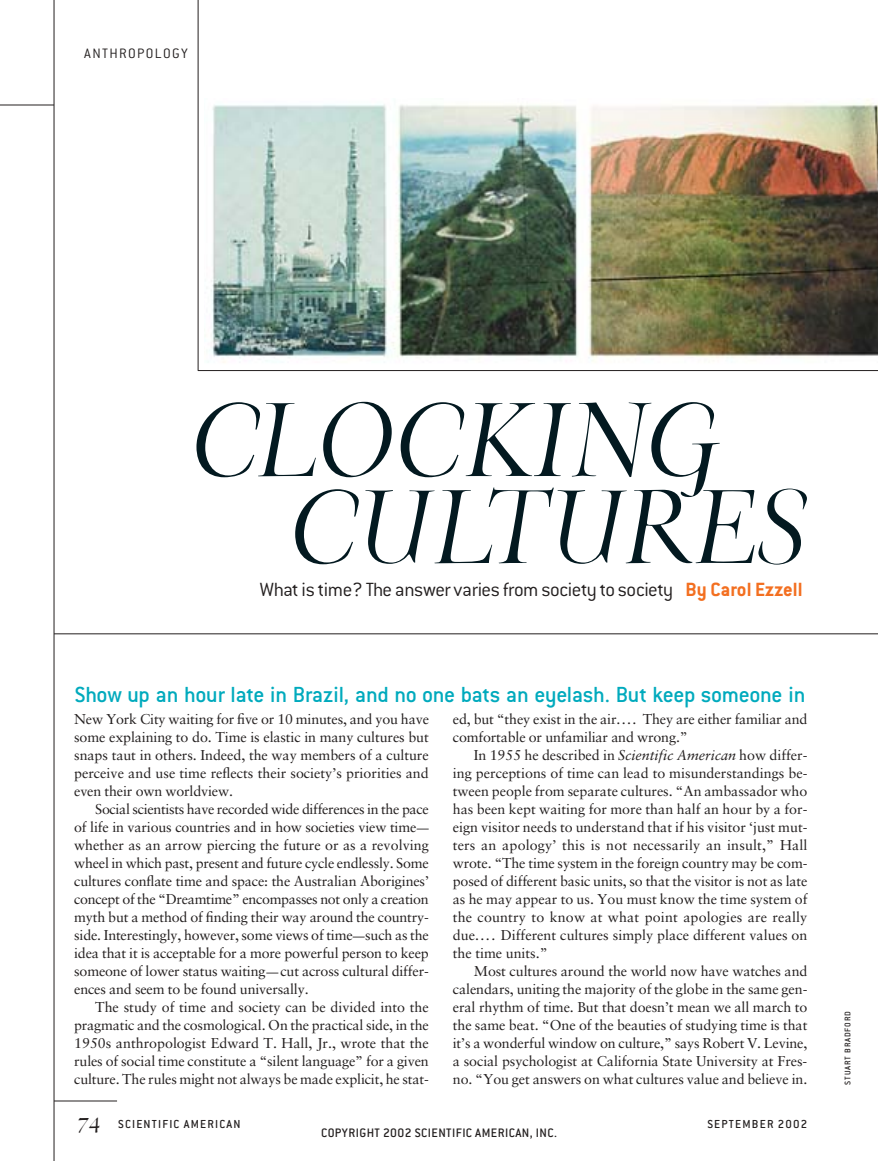
<style>
.page{position:relative;width:878px;height:1161px;background:#fff}
.page>*{position:absolute;margin:0;border:0;box-sizing:border-box;transform-origin:0 0}
.t1{font:italic 108px/87px "Eldorado Display";letter-spacing:-.025em;color:#031920}
.t2{font:500 24px "Conduit ITC";letter-spacing:-.015em;color:#00aabd}
.t3{font:300 21px "Conduit ITC";letter-spacing:-.02em;color:#231f1f}
.t4{font:300 15px "Conduit ITC";letter-spacing:.09em;color:#231f1f}
.t5{font:14.25px/18px "Sabon";letter-spacing:-.01em;color:#231f1f;text-align:justify}
.t6{font:500 13.5px "Conduit ITC";letter-spacing:.03em;color:#231f1f}
.t7{font:500 12.75px "Conduit ITC";letter-spacing:.09em;color:#231f1f}
.t8{font:500 9px "Conduit ITC";letter-spacing:.09em;color:#231f1f}
.s1{font-weight:700;color:#f36f20}
.s2{font-size:12px}
.s3{font-style:italic}
.s4{font-family:"Eldorado Display";font-weight:400;font-size:24px}
</style>
<div class="page">
<hr style="left:54px;top:0;width:1px;height:1161px;background:#231f1f">
<hr style="left:54px;top:1101px;width:63px;height:1px;background:#231f1f">
<hr style="left:0;top:105px;width:54px;height:1px;background:#231f1f">
<hr style="left:198px;top:0;width:1px;height:371px;background:#231f1f">
<img style="left:208px;top:99px;width:670px;height:264px">
<hr style="left:54px;top:633px;width:824px;height:1px;background:#231f1f">
<hr style="left:198px;top:370px;width:680px;height:1px;background:#231f1f">
<p class="t4" style="left:84px;top:48px;width:105px">ANTHROPOLOGY</p>
<h1 class="t1" style="left:290px;top:407px;width:520px;text-indent:-99px">CLOCKING<br>CULTURES</h1>
<h3 class="t3" style="left:260px;top:582px;width:544px">What is time? The answer varies from society to society <span class="s1">By Carol Ezzell</span></h3>
<h2 class="t2" style="left:75px;top:686px;width:732px">Show up an hour late in Brazil, and no one bats an eyelash. But keep someone in</h2>
<p class="t5" style="left:74px;top:711px;width:356px">New York City waiting for five or 10 minutes, and you have some explaining to do. Time is elastic in many cultures but snaps taut in others. Indeed, the way members of a culture perceive and use time reflects their society’s priorities and even their own worldview.</p>
<p class="t5" style="left:74px;top:801px;width:356px;text-indent:21px">Social scientists have recorded wide differences in the pace of life in various countries and in how societies view time<span class="s2">— </span>whether as an arrow piercing the future or as a revolving wheel in which past, present and future cycle endlessly. Some cultures conflate time and space: the Australian Aborigines’ concept of the “Dreamtime” encompasses not only a creation myth but a method of finding their way around the country&shy;side. Interestingly, however, some views of time<span class="s2">—</span>such as the idea that it is acceptable for a more powerful person to keep someone of lower status waiting<span class="s2">—</span> cut across cultural differ&shy;ences and seem to be found universally.</p>
<p class="t5" style="left:74px;top:999px;width:356px;text-indent:21px">The study of time and society can be divided into the pragmatic and the cosmological. On the practical side, in the 1950s anthropologist Edward T. Hall, Jr., wrote that the rules of social time constitute a “silent language” for a given culture. The rules might not always be made explicit, he stat-</p>
<p class="t5" style="left:453px;top:711px;width:356px">ed, but “they exist in the air.... They are either familiar and comfortable or unfamiliar and wrong.”</p>
<p class="t5" style="left:453px;top:747px;width:356px;text-indent:21px">In 1955 he described in <span class="s3">Scientific American</span> how differ&shy;ing perceptions of time can lead to misunderstandings be&shy;tween people from separate cultures. “An ambassador who has been kept waiting for more than half an hour by a for&shy;eign visitor needs to understand that if his visitor ‘just mut&shy;ters an apology’ this is not necessarily an insult,” Hall wrote. “The time system in the foreign country may be com&shy;posed of different basic units, so that the visitor is not as late as he may appear to us. You must know the time system of the country to know at what point apologies are really due.... Different cultures simply place different values on the time units.”</p>
<p class="t5" style="left:453px;top:963px;width:356px;text-indent:21px">Most cultures around the world now have watches and calendars, uniting the majority of the globe in the same gen&shy;eral rhythm of time. But that doesn’t mean we all march to the same beat. “One of the beauties of studying time is that it’s a wonderful window on culture,” says Robert V. Levine, a social psychologist at California State University at Fres&shy;no. “You get answers on what cultures value and believe in.</p>
<p class="t7" style="left:78px;top:1120px;width:164px"><span class="s4">74</span> SCIENTIFIC AMERICAN</p>
<p class="t7" style="left:707px;top:1120px;width:101px">SEPTEMBER 2002</p>
<p class="t6" style="left:321px;top:1128px;width:237px">COPYRIGHT 2002 SCIENTIFIC AMERICAN, INC.</p>
<p class="t8" style="left:844px;top:1084px;width:75px;rotate:-90deg">STUART BRADFORD</p>
</div>
